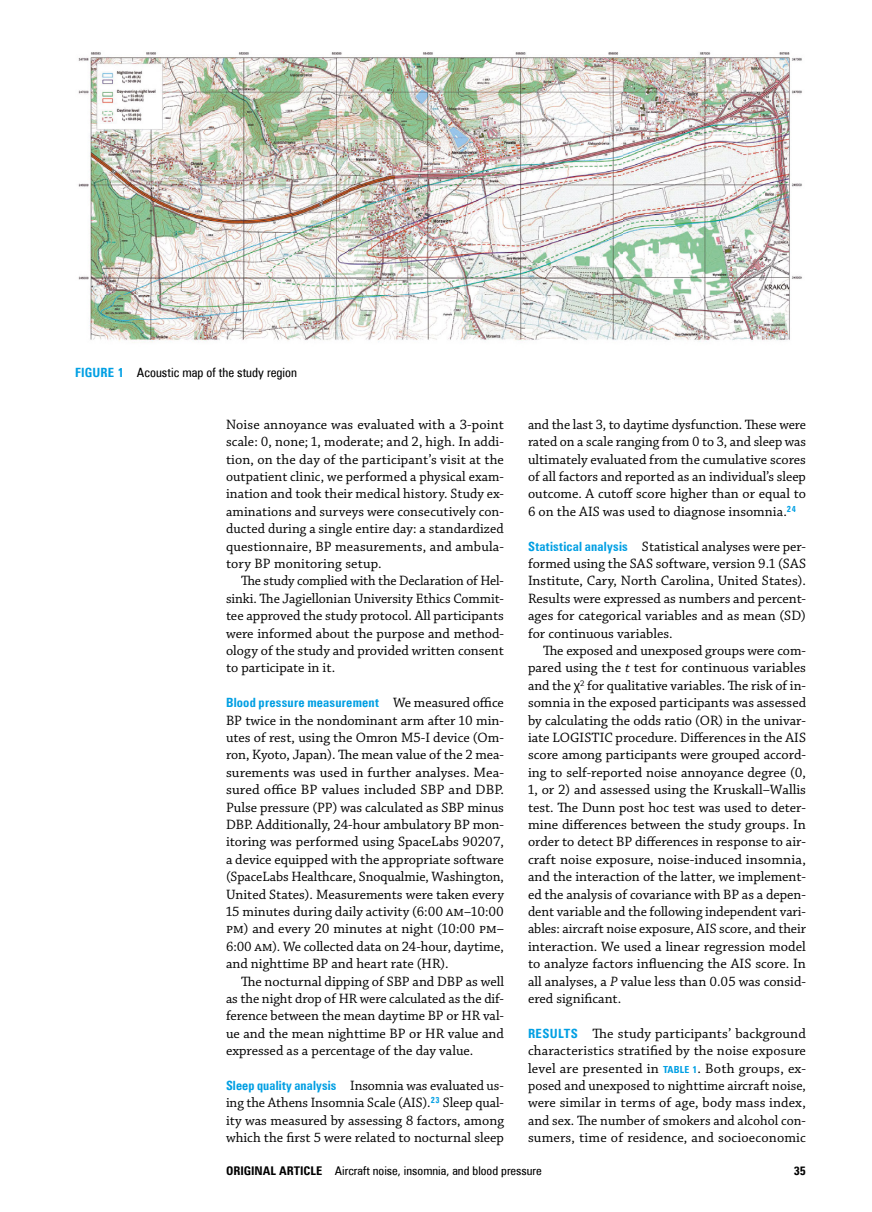
<style>
.page{position:relative;width:872px;height:1212px;background:#fff}
.page>*{position:absolute;margin:0;border:0;box-sizing:border-box;transform-origin:0 0}
.t1{font:14.25px/17.4px "Chaparral Pro MP";color:#000;text-align:justify}
.t2{font:12.75px "Zurich Cn EU Bold";letter-spacing:.015em;color:#009fe3}
.t3{font:12.75px "Zurich Cn EU Normal";color:#000}
.t4{font:12px "Zurich Cn EU Normal";color:#000;scale:1.04 1}
.t5{font:12px "Zurich Cn EU Bold";color:#000;scale:1.04 1}
.s1{font-family:"Zurich Cn EU Bold";color:#009fe3}
.s2{font-family:"Chaparral Pro MP";font-size:14.25px;color:#000}
.s3{font-family:"Zurich Cn EU Bold";font-size:12.75px;color:#009fe3}
.s4{font-style:italic}
.s5{font-family:"Frutiger Next LTW1 G"}
.s6{font-family:"Zurich Cn EU Bold";font-size:9.75px;color:#009fe3}
.s7{font-family:"Zurich Cn EU Bold"}
</style>
<div class="page">
<img style="left:78px;top:52px;width:724px;height:290px">
<p class="t3" style="left:75px;top:364px;width:223px"><span class="s1">Fig ure 1</span> Acoustic map of the study region</p>
<p class="t1" style="left:226px;top:416px;width:279px">Noise annoyance was evaluated with a 3‑point scale: 0, none; 1, moderate; and 2, high. In addi‑ tion, on the day of the participant’s visit at the outpatient clinic, we performed a physical exam‑ ination and took their medical history. Study ex‑ aminations and surveys were consecutively con‑ ducted during a single entire day: a standardized questionnaire, BP measurements, and ambula‑ tory BP monitoring setup.</p>
<p class="t1" style="left:226px;top:573px;width:279px;text-indent:15px">The study complied with the Declaration of Hel‑ sinki. The Jagiellonian University Ethics Commit‑ tee approved the study protocol. All participants were informed about the purpose and method‑ ology of the study and provided written consent to participate in it.</p>
<p class="t2" style="left:226px;top:695px;width:279px">Blood pressure measurement <span class="s2">We measured office</span></p>
<p class="t1" style="left:226px;top:712px;width:279px">BP twice in the nondominant arm after 10 min‑ utes of rest, using the Omron M5‑I device (Om‑ ron, Kyoto, Japan). The mean value of the 2 mea‑ surements was used in further analyses. Mea‑ sured office BP values included SBP and DBP.<br>Pulse pressure (PP) was calculated as SBP minus DBP. Additionally, 24‑hour ambulatory BP mon‑ itoring was performed using SpaceLabs 90207, a device equipped with the appropriate software (SpaceLabs Healthcare, Snoqualmie, Washington, United States). Measurements were taken every 15 minutes during daily activity (6:00 am–10:00 pm) and every 20 minutes at night (10:00 pm– 6:00 am). We collected data on 24‑hour, daytime, and nighttime BP and heart rate (HR).</p>
<p class="t1" style="left:226px;top:973px;width:279px;text-indent:15px">The nocturnal dipping of SBP and DBP as well as the night drop of HR were calculated as the dif‑ ference between the mean daytime BP or HR val‑ ue and the mean nighttime BP or HR value and expressed as a percentage of the day value.</p>
<p class="t1" style="left:226px;top:1077px;width:279px"><span class="s3">Sleep quality analysis</span> Insomnia was evaluated us‑ ing the Athens Insomnia Scale (AIS).<sup>23</sup> Sleep qual‑ ity was measured by assessing 8 factors, among which the first 5 were related to nocturnal sleep</p>
<p class="t1" style="left:528px;top:416px;width:279px">and the last 3, to daytime dysfunction. These were rated on a scale ranging from 0 to 3, and sleep was ultimately evaluated from the cumulative scores of all factors and reported as an individual’s sleep outcome. A cutoff score higher than or equal to 6 on the AIS was used to diagnose insomnia.<sup>24</sup></p>
<p class="t1" style="left:528px;top:538px;width:279px"><span class="s3">Statistical analysis</span> Statistical analyses were per‑ formed using the SAS software, version 9.1 (SAS Institute, Cary, North Carolina, United States).<br>Results were expressed as numbers and percent‑ ages for categorical variables and as mean (SD) for continuous variables.</p>
<p class="t1" style="left:528px;top:642px;width:279px;text-indent:15px">The exposed and unexposed groups were com‑ pared using the <span class="s4">t</span> test for continuous variables and the <span class="s5">χ</span><sup>2</sup> for qualitative variables. The risk of in‑ somnia in the exposed participants was assessed by calculating the odds ratio (OR) in the univar‑ iate LOGISTIC procedure. Differences in the AIS score among participants were grouped accord‑ ing to self‑reported noise annoyance degree (0, 1, or 2) and assessed using the Kruskall–Wallis test. The Dunn post hoc test was used to deter‑ mine differences between the study groups. In order to detect BP differences in response to air‑ craft noise exposure, noise‑induced insomnia, and the interaction of the latter, we implement‑ ed the analysis of covariance with BP as a depen‑ dent variable and the following independent vari‑ ables: aircraft noise exposure, AIS score, and their interaction. We used a linear regression model to analyze factors influencing the AIS score. In all analyses, a <span class="s4">P</span> value less than 0.05 was consid‑ ered significant.</p>
<p class="t1" style="left:528px;top:1025px;width:279px"><span class="s3">Results</span> The study participants’ background characteristics stratified by the noise exposure level are presented in <span class="s6">Table 1</span>. Both groups, ex‑ posed and unexposed to nighttime aircraft noise, were similar in terms of age, body mass index, and sex. The number of smokers and alcohol con‑ sumers, time of residence, and socioeconomic</p>
<p class="t4" style="left:226px;top:1163px;width:305px"><span class="s7">ORIGINAL ARTICLE</span> Aircraft noise, insomnia, and blood pressure</p>
<p class="t5" style="left:793px;top:1163px;width:13px">35</p>
</div>
